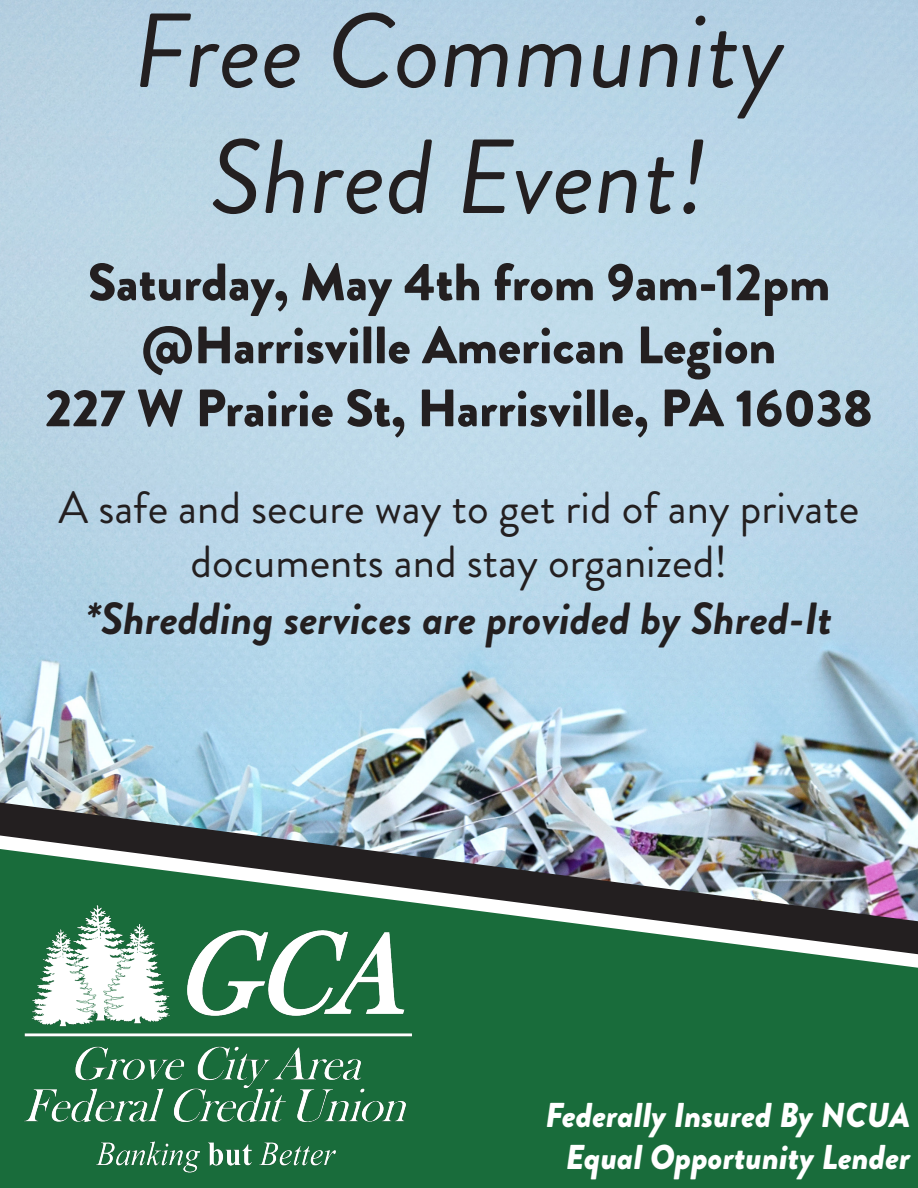
<style>
.page{position:relative;width:918px;height:1188px;background:#fff}
.page>*{position:absolute;margin:0;border:0;box-sizing:border-box;transform-origin:0 0}
.t1{font:italic 105px/126px "Brandon Grotesque";color:#231f20;text-align:center}
.t2{font:900 52.5px "Brandon Grotesque";color:#231f20}
.t3{font:45px/54px "Brandon Grotesque";color:#231f20;text-align:center}
.t4{font:italic 700 45px "Brandon Grotesque";color:#231f20}
.t5{font:italic 900 34.5px "Brandon Grotesque";color:#fff}
</style>
<div class="page">
<img style="left:0;top:0;width:918px;height:802px">
<img style="left:0;top:802px;width:918px;height:34px">
<img style="left:4px;top:836px;width:914px;height:13px">
<svg style="left:0;top:849px;width:918px;height:339px;background:#336f4d"></svg>
<img style="left:16px;top:896px;width:403px;height:285px">
<p class="t1" style="left:134px;top:-10px;width:652px">Free Community<br>Shred Event!</p>
<p class="t2" style="left:88px;top:245px;width:744px">Saturday, May 4th from 9am-12pm</p>
<p class="t2" style="left:142px;top:308px;width:636px">@Harrisville American Legion</p>
<p class="t2" style="left:45px;top:371px;width:829px">227 W Prairie St, Harrisville, PA 16038</p>
<p class="t3" style="left:59px;top:481px;width:802px">A safe and secure way to get rid of any private documents and stay organized!</p>
<p class="t4" style="left:86px;top:586px;width:748px">*Shredding services are provided by Shred-It</p>
<p class="t5" style="left:545px;top:1090px;width:366px">Federally Insured By NCUA</p>
<p class="t5" style="left:566px;top:1132px;width:346px">Equal Opportunity Lender</p>
</div>
